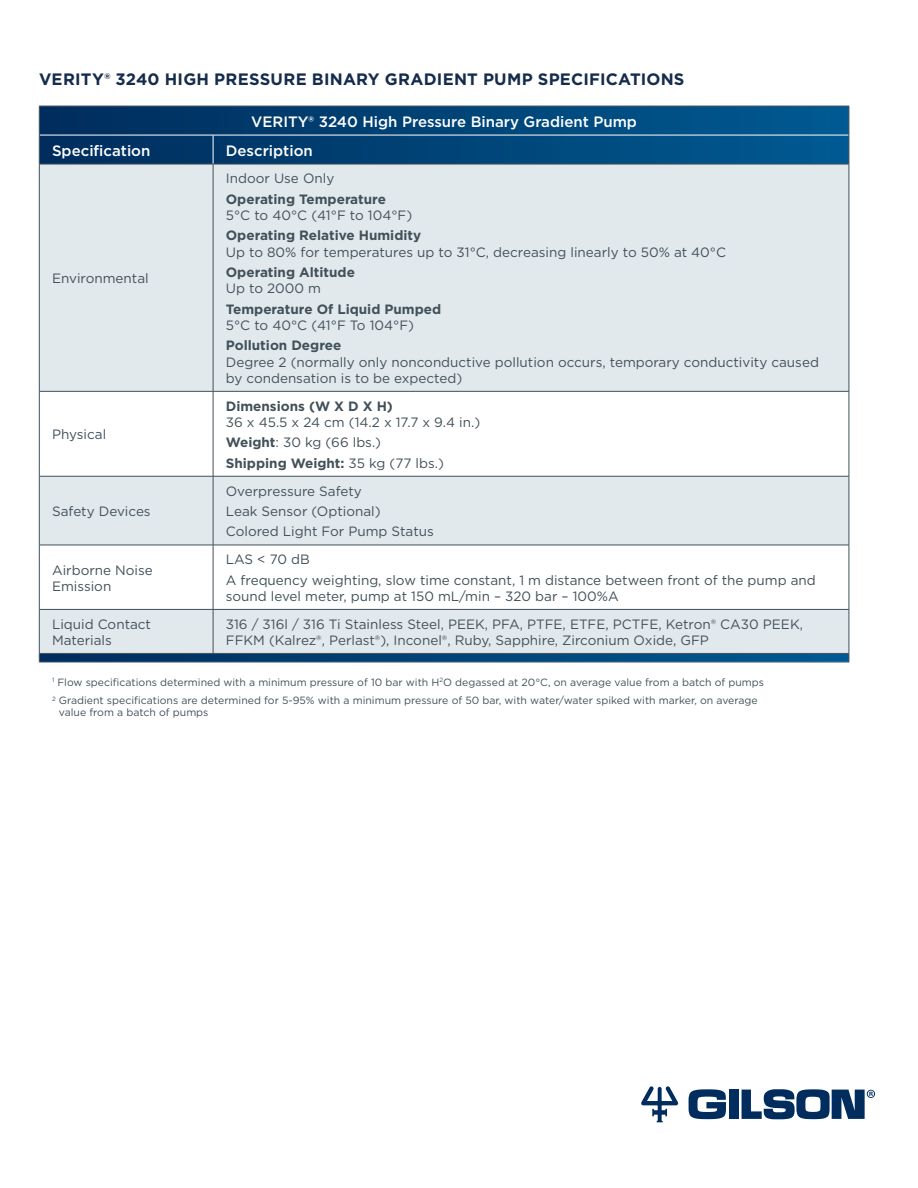
<style>
.page{position:relative;width:918px;height:1188px;background:#fff}
.page>*{position:absolute;margin:0;border:0;box-sizing:border-box;transform-origin:0 0}
.HEADING_1_NO_TOP{font:700 16.5px "Gotham";letter-spacing:.015em;color:#152c4c}
.t1{font:500 15px "Gotham";color:#fff}
.t2{font:13.5px/16.2px "Gotham";color:#415059}
.t3{font:700 13.5px "Gotham";color:#415059}
.t4{font:10.5px/12px "Gotham";color:#415059}
.s1{font-weight:700}
.s2{font-weight:400}
</style>
<div class="page">
<div style="left:729px;top:1090px;width:9px;height:29px;background:#002c5e"></div>
<svg style="left:689px;top:1089px;width:37px;height:30px"></svg>
<svg style="left:742px;top:1089px;width:133px;height:30px"></svg>
<svg style="left:641px;top:1086px;width:37px;height:36px"></svg>
<svg style="left:40px;top:107px;width:809px;height:57px;background:#024477"></svg>
<div style="left:40px;top:165px;width:809px;height:226px;background:#e2e9ed"></div>
<svg style="left:40px;top:392px;width:809px;height:270px"></svg>
<hr style="left:39px;top:135px;width:174px;height:1px;background:#fff">
<hr style="left:213px;top:135px;width:636px;height:1px;background:#fff">
<svg style="left:213px;top:135px;width:1px;height:29px"></svg>
<hr style="left:213px;top:391px;width:636px;height:1px;background:#415059">
<hr style="left:213px;top:545px;width:636px;height:1px;background:#415059">
<hr style="left:213px;top:164px;width:1px;height:227px;background:#415059">
<hr style="left:39px;top:391px;width:174px;height:1px;background:#415059">
<hr style="left:213px;top:392px;width:1px;height:84px;background:#415059">
<hr style="left:39px;top:476px;width:174px;height:1px;background:#415059">
<hr style="left:213px;top:476px;width:1px;height:69px;background:#415059">
<hr style="left:213px;top:476px;width:636px;height:1px;background:#415059">
<hr style="left:39px;top:545px;width:174px;height:1px;background:#415059">
<hr style="left:213px;top:545px;width:1px;height:64px;background:#415059">
<hr style="left:39px;top:609px;width:174px;height:1px;background:#415059">
<hr style="left:213px;top:610px;width:1px;height:43px;background:#415059">
<hr style="left:213px;top:609px;width:636px;height:1px;background:#415059">
<hr style="left:39px;top:662px;width:174px;height:1px;background:#8e969e">
<hr style="left:213px;top:662px;width:636px;height:1px;background:#8e969e">
<hr style="left:39px;top:106px;width:174px;height:1px;background:#415059">
<hr style="left:213px;top:106px;width:636px;height:1px;background:#415059">
<svg style="left:39px;top:106px;width:1px;height:58px"></svg>
<svg style="left:849px;top:106px;width:1px;height:58px"></svg>
<hr style="left:39px;top:164px;width:1px;height:227px;background:#415059">
<hr style="left:849px;top:164px;width:1px;height:227px;background:#415059">
<hr style="left:39px;top:392px;width:1px;height:84px;background:#415059">
<hr style="left:849px;top:392px;width:1px;height:84px;background:#415059">
<hr style="left:39px;top:476px;width:1px;height:69px;background:#415059">
<hr style="left:849px;top:476px;width:1px;height:69px;background:#415059">
<hr style="left:39px;top:545px;width:1px;height:64px;background:#415059">
<hr style="left:849px;top:545px;width:1px;height:64px;background:#415059">
<hr style="left:39px;top:610px;width:1px;height:43px;background:#415059">
<hr style="left:849px;top:610px;width:1px;height:43px;background:#415059">
<hr style="left:39px;top:653px;width:174px;height:1px;background:#415059">
<hr style="left:213px;top:653px;width:636px;height:1px;background:#415059">
<hr style="left:39px;top:164px;width:174px;height:1px;background:#415059">
<hr style="left:213px;top:164px;width:636px;height:1px;background:#415059">
<p class="HEADING_1_NO_TOP" style="left:39px;top:68px;width:647px">VERITY® 3240 HIGH PRESSURE BINARY GRADIENT PUMP SPECIFICATIONS</p>
<p class="t1" style="left:251px;top:111px;width:387px">VERITY® 3240 High Pressure Binary Gradient Pump</p>
<p class="t1" style="left:52px;top:140px;width:100px">Specification</p>
<p class="t1" style="left:226px;top:140px;width:89px">Description</p>
<p class="t2" style="left:52px;top:270px;width:98px">Environmental</p>
<p class="t2" style="left:52px;top:426px;width:56px">Physical</p>
<p class="t2" style="left:52px;top:503px;width:100px">Safety Devices</p>
<p class="t2" style="left:52px;top:561px;width:102px">Airborne Noise<br>Emission</p>
<p class="t2" style="left:226px;top:170px;width:110px">Indoor Use Only</p>
<p class="t3" style="left:226px;top:190px;width:162px">Operating Temperature</p>
<p class="t2" style="left:226px;top:207px;width:188px">5°C to 40°C (41°F to 104°F)</p>
<p class="t3" style="left:226px;top:227px;width:197px">Operating Relative Humidity</p>
<p class="t2" style="left:226px;top:244px;width:502px">Up to 80% for temperatures up to 31°C, decreasing linearly to 50% at 40°C</p>
<p class="t3" style="left:226px;top:263px;width:131px">Operating Altitude</p>
<p class="t2" style="left:226px;top:280px;width:97px">Up to 2000 m</p>
<p class="t3" style="left:226px;top:300px;width:217px">Temperature Of Liquid Pumped</p>
<p class="t2" style="left:226px;top:317px;width:190px">5°C to 40°C (41°F To 104°F)</p>
<p class="t3" style="left:226px;top:337px;width:117px">Pollution Degree</p>
<p class="t2" style="left:226px;top:353px;width:595px">Degree 2 (normally only nonconductive pollution occurs, temporary conductivity caused by condensation is to be expected)</p>
<p class="t3" style="left:226px;top:397px;width:169px">Dimensions (W X D X H)</p>
<p class="t2" style="left:226px;top:414px;width:256px">36 x 45.5 x 24 cm (14.2 x 17.7 x 9.4 in.)</p>
<p class="t2" style="left:226px;top:434px;width:157px"><span class="s1">Weight</span>: 30 kg (66 lbs.)</p>
<p class="t3" style="left:226px;top:454px;width:220px">Shipping Weight: <span class="s2">35 kg (77 lbs.)</span></p>
<p class="t2" style="left:226px;top:482px;width:138px">Overpressure Safety</p>
<p class="t2" style="left:226px;top:503px;width:156px">Leak Sensor (Optional)</p>
<p class="t2" style="left:226px;top:523px;width:210px">Colored Light For Pump Status</p>
<p class="t2" style="left:226px;top:551px;width:86px">LAS &lt; 70 dB</p>
<p class="t2" style="left:226px;top:572px;width:591px">A frequency weighting, slow time constant, 1 m distance between front of the pump and sound level meter, pump at 150 mL/min – 320 bar – 100%A</p>
<p class="t2" style="left:52px;top:616px;width:101px">Liquid Contact<br>Materials</p>
<p class="t2" style="left:226px;top:616px;width:579px">316 / 316l / 316 Ti Stainless Steel, PEEK, PFA, PTFE, ETFE, PCTFE, Ketron® CA30 PEEK,<br>FFKM (Kalrez®, Perlast®), Inconel®, Ruby, Sapphire, Zirconium Oxide, GFP</p>
<p class="t4" style="left:52px;top:676px;width:714px"><sup>1</sup> Flow specifications determined with a minimum pressure of 10 bar with H<sup>2</sup>O degassed at 20°C, on average value from a batch of pumps</p>
<p class="t4" style="left:59px;top:694px;width:700px;text-indent:-7px"><sup>2</sup> Gradient specifications are determined for 5-95% with a minimum pressure of 50 bar, with water/water spiked with marker, on average value from a batch of pumps</p>
</div>
